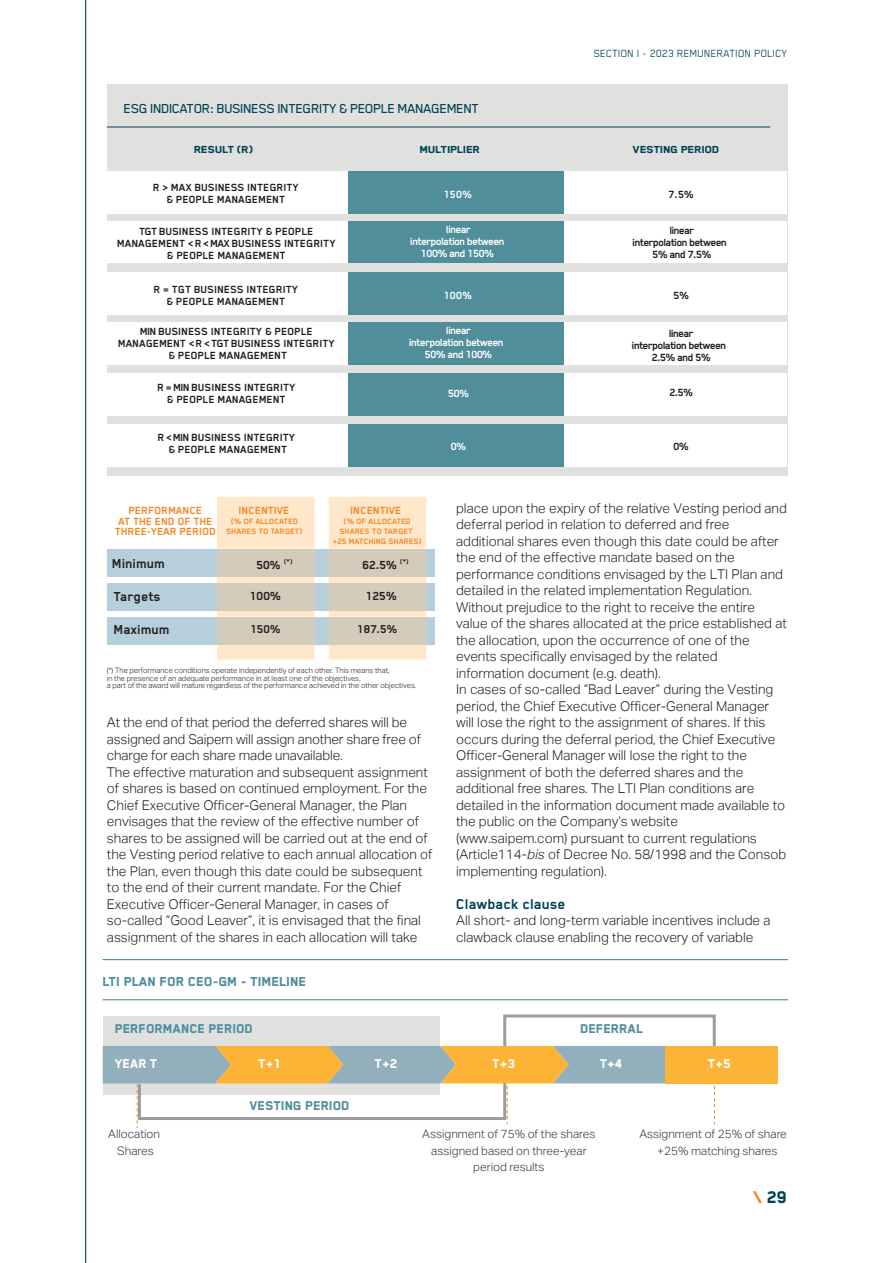
<style>
.page{position:relative;width:893px;height:1263px;background:#fff}
.page>*{position:absolute;margin:0;border:0;box-sizing:border-box;transform-origin:0 0}
.t1{font:800 19.5px "Blender Pro";color:#004356}
.t2{font:700 16.5px "Blender Pro";color:#004356}
.t3{font:500 15px "Blender Pro";letter-spacing:-.035em;color:#004356}
.t4{font:800 15px "Blender Pro";color:#508e9c}
.t5{font:700 15px/32.7px "Blender Pro";color:#231f20}
.t6{font:800 14.7px "Blender Pro";color:#508e9c}
.t7{font:800 14.7px "Blender Pro";color:#fff}
.t8{font:300 13.5px/16.5px "Aktiv Grotesk";color:#231f20}
.t9{font:700 13.5px "Blender Pro";letter-spacing:-.015em;color:#231f20}
.t10{font:700 13.05px "Blender Pro";letter-spacing:-.015em;color:#231f20}
.t11{font:700 12px/12px "Blender Pro";color:#231f20;text-align:center}
.t12{font:700 12px/12px "Blender Pro";letter-spacing:-.05em;color:#fff;text-align:center}
.t13{font:700 12px/12px "Blender Pro";letter-spacing:-.05em;color:#231f20;text-align:center}
.t14{font:700 12px/10.5px "Blender Pro";color:#f58520;text-align:center}
.t15{font:12px "Blender Pro";color:#004356}
.t16{font:300 11.7px/16.2px "Aktiv Grotesk";color:#323640;text-align:center}
.t17{font:800 11.7px "Blender Pro";letter-spacing:-.015em;color:#004356;scale:1.12 1}
.t18{font:700 9px/10.1px "Blender Pro";color:#f58520;text-align:center}
.t19{font:300 7.5px/7.5px "Aktiv Grotesk";color:#231f20}
.s1{font-style:italic}
.s2{color:#f58520}
</style>
<div class="page">
<div style="left:103px;top:1017px;width:336px;height:78px;background:#e0e1df"></div>
<svg style="left:136px;top:1014px;width:581px;height:105px"></svg>
<hr style="left:103px;top:959px;width:684px;height:1px;background:#508e9c">
<hr style="left:103px;top:999px;width:684px;height:1px;background:#508e9c">
<div style="left:665px;top:1046px;width:112px;height:37px;background:#fcb336"></div>
<svg style="left:714px;top:1086px;width:1px;height:38px"></svg>
<svg style="left:103px;top:1046px;width:562px;height:82px"></svg>
<hr style="left:85px;top:0;width:1px;height:1263px;background:#004356">
<div style="left:107px;top:84px;width:680px;height:392px;background:#e0e1df"></div>
<hr style="left:107px;top:127px;width:663px;height:1px;background:#004356">
<div style="left:563px;top:171px;width:224px;height:42px;background:#fff"></div>
<div style="left:348px;top:171px;width:216px;height:42px;background:#508e9c"></div>
<div style="left:107px;top:171px;width:241px;height:42px;background:#fff"></div>
<div style="left:563px;top:221px;width:224px;height:42px;background:#fff"></div>
<div style="left:348px;top:221px;width:216px;height:42px;background:#508e9c"></div>
<div style="left:107px;top:221px;width:241px;height:42px;background:#fff"></div>
<div style="left:563px;top:272px;width:224px;height:42px;background:#fff"></div>
<div style="left:348px;top:272px;width:216px;height:42px;background:#508e9c"></div>
<div style="left:107px;top:272px;width:241px;height:42px;background:#fff"></div>
<div style="left:563px;top:322px;width:224px;height:43px;background:#fff"></div>
<div style="left:348px;top:322px;width:216px;height:43px;background:#508e9c"></div>
<div style="left:107px;top:322px;width:241px;height:43px;background:#fff"></div>
<div style="left:563px;top:373px;width:224px;height:43px;background:#fff"></div>
<div style="left:348px;top:373px;width:216px;height:43px;background:#508e9c"></div>
<div style="left:107px;top:373px;width:241px;height:43px;background:#fff"></div>
<div style="left:563px;top:424px;width:224px;height:42px;background:#fff"></div>
<div style="left:348px;top:424px;width:216px;height:42px;background:#508e9c"></div>
<div style="left:107px;top:424px;width:241px;height:42px;background:#fff"></div>
<div style="left:107px;top:617px;width:327px;height:27px;background:#b7cfdd"></div>
<div style="left:107px;top:549px;width:327px;height:27px;background:#b7cfdd"></div>
<div style="left:107px;top:583px;width:327px;height:28px;background:#b7cfdd"></div>
<svg style="left:217px;top:611px;width:97px;height:48px;background:#fce6cb"></svg>
<div style="left:217px;top:617px;width:97px;height:27px;background:#d4ccbb"></div>
<div style="left:217px;top:497px;width:97px;height:86px;background:#fee7cb"></div>
<div style="left:217px;top:549px;width:97px;height:27px;background:#d4ccbb"></div>
<div style="left:217px;top:583px;width:97px;height:28px;background:#d4ccbb"></div>
<div style="left:329px;top:497px;width:97px;height:162px;background:#fee7cb"></div>
<div style="left:329px;top:617px;width:97px;height:27px;background:#d4ccbb"></div>
<div style="left:329px;top:549px;width:97px;height:27px;background:#d4ccbb"></div>
<div style="left:329px;top:583px;width:97px;height:28px;background:#d4ccbb"></div>
<p class="t15" style="left:594px;top:46px;width:195px">SECTION I - 2023 REMUNERATION POLICY</p>
<p class="t3" style="left:124px;top:100px;width:357px">ESG INDICATOR: BUSINESS INTEGRITY &amp; PEOPLE MANAGEMENT</p>
<p class="t17" style="left:194px;top:142px;width:55px">RESULT (R)</p>
<p class="t17" style="left:420px;top:142px;width:56px">MULTIPLIER</p>
<p class="t17" style="left:633px;top:142px;width:79px">VESTING PERIOD</p>
<p class="t11" style="left:153px;top:181px;width:148px">R ≥ MAX BUSINESS INTEGRITY &amp; PEOPLE MANAGEMENT</p>
<p class="t12" style="left:444px;top:188px;width:30px">150%</p>
<p class="t11" style="left:669px;top:188px;width:27px">7.5%</p>
<p class="t11" style="left:117px;top:225px;width:220px">TGT BUSINESS INTEGRITY &amp; PEOPLE<br>MANAGEMENT ≤ R ≤ MAX BUSINESS INTEGRITY &amp; PEOPLE MANAGEMENT</p>
<p class="t12" style="left:410px;top:223px;width:96px">linear<br>interpolation between<br>100% and 150%</p>
<p class="t13" style="left:633px;top:224px;width:96px">linear<br>interpolation between<br>5% and 7.5%</p>
<p class="t11" style="left:154px;top:282px;width:146px">R = TGT BUSINESS INTEGRITY &amp; PEOPLE MANAGEMENT</p>
<p class="t12" style="left:444px;top:289px;width:30px">100%</p>
<p class="t11" style="left:673px;top:289px;width:18px">5%</p>
<p class="t11" style="left:118px;top:325px;width:219px">MIN BUSINESS INTEGRITY &amp; PEOPLE<br>MANAGEMENT ≤ R ≤ TGT BUSINESS INTEGRITY &amp; PEOPLE MANAGEMENT</p>
<p class="t12" style="left:409px;top:324px;width:96px">linear<br>interpolation between<br>50% and 100%</p>
<p class="t13" style="left:632px;top:326px;width:96px">linear<br>interpolation between<br>2.5% and 5%</p>
<p class="t11" style="left:157px;top:380px;width:140px">R = MIN BUSINESS INTEGRITY &amp; PEOPLE MANAGEMENT</p>
<p class="t12" style="left:448px;top:387px;width:23px">50%</p>
<p class="t11" style="left:669px;top:386px;width:25px">2.5%</p>
<p class="t11" style="left:158px;top:431px;width:139px">R ≤ MIN BUSINESS INTEGRITY &amp; PEOPLE MANAGEMENT</p>
<p class="t12" style="left:451px;top:440px;width:17px">0%</p>
<p class="t11" style="left:674px;top:440px;width:17px">0%</p>
<p class="t14" style="left:115px;top:505px;width:103px">PERFORMANCE<br>AT THE END OF THE<br>THREE-YEAR PERIOD</p>
<p class="t5" style="left:112px;top:546px;width:54px">Minimum<br>Targets</p>
<p class="t14" style="left:239px;top:505px;width:52px">INCENTIVE</p>
<p class="t18" style="left:226px;top:516px;width:78px">(% OF ALLOCATED<br>SHARES TO TARGET)</p>
<p class="t9" style="left:256px;top:556px;width:38px">50% <sup>(*)</sup></p>
<p class="t9" style="left:250px;top:587px;width:33px">100%</p>
<p class="t14" style="left:351px;top:505px;width:52px">INCENTIVE</p>
<p class="t18" style="left:333px;top:516px;width:91px">(% OF ALLOCATED<br>SHARES TO TARGET<br>+25 MATCHING SHARES)</p>
<p class="t9" style="left:362px;top:556px;width:48px">62.5% <sup>(*)</sup></p>
<p class="t9" style="left:366px;top:587px;width:33px">125%</p>
<p class="t5" style="left:114px;top:613px;width:57px">Maximum</p>
<p class="t10" style="left:250px;top:621px;width:32px">150%</p>
<p class="t10" style="left:357px;top:621px;width:42px">187.5%</p>
<p class="t19" style="left:107px;top:667px;width:311px">(*) The performance conditions operate independently of each other. This means that,<br>in the presence of an adequate performance in at least one of the objectives,<br>a part of the award will mature regardless of the performance achieved in the other objectives.</p>
<p class="t8" style="left:107px;top:714px;width:327px">At the end of that period the deferred shares will be assigned and Saipem will assign another share free of charge for each share made unavailable.<br>The effective maturation and subsequent assignment of shares is based on continued employment. For the Chief Executive Officer-General Manager, the Plan envisages that the review of the effective number of shares to be assigned will be carried out at the end of the Vesting period relative to each annual allocation of the Plan, even though this date could be subsequent to the end of their current mandate. For the Chief Executive Officer-General Manager, in cases of so-called “Good Leaver”, it is envisaged that the final assignment of the shares in each allocation will take</p>
<p class="t4" style="left:103px;top:972px;width:205px">LTI PLAN FOR CEO-GM - TIMELINE</p>
<p class="t8" style="left:456px;top:499px;width:332px">place upon the expiry of the relative Vesting period and deferral period in relation to deferred and free additional shares even though this date could be after the end of the effective mandate based on the performance conditions envisaged by the LTI Plan and detailed in the related implementation Regulation.<br>Without prejudice to the right to receive the entire value of the shares allocated at the price established at the allocation, upon the occurrence of one of the events specifically envisaged by the related information document (e.g. death).<br>In cases of so-called “Bad Leaver” during the Vesting period, the Chief Executive Officer-General Manager will lose the right to the assignment of shares. If this occurs during the deferral period, the Chief Executive Officer-General Manager will lose the right to the assignment of both the deferred shares and the additional free shares. The LTI Plan conditions are detailed in the information document made available to the public on the Company’s website (www.saipem.com) pursuant to current regulations (Article114-<span class="s1">bis</span> of Decree No. 58/1998 and the Consob implementing regulation).</p>
<p class="t2" style="left:456px;top:894px;width:111px">Clawback clause</p>
<p class="t8" style="left:456px;top:912px;width:316px">All short- and long-term variable incentives include a clawback clause enabling the recovery of variable</p>
<p class="t6" style="left:115px;top:1019px;width:140px">PERFORMANCE PERIOD</p>
<p class="t6" style="left:580px;top:1019px;width:64px">DEFERRAL</p>
<p class="t7" style="left:115px;top:1055px;width:44px">YEAR T</p>
<p class="t7" style="left:259px;top:1055px;width:24px">T+1</p>
<p class="t7" style="left:375px;top:1055px;width:24px">T+2</p>
<p class="t7" style="left:493px;top:1055px;width:24px">T+3</p>
<p class="t7" style="left:600px;top:1055px;width:24px">T+4</p>
<p class="t7" style="left:708px;top:1055px;width:24px">T+5</p>
<p class="t6" style="left:250px;top:1096px;width:102px">VESTING PERIOD</p>
<p class="t16" style="left:108px;top:1127px;width:53px">Allocation<br>Shares</p>
<p class="t16" style="left:422px;top:1127px;width:175px">Assignment of 75% of the shares assigned based on three-year period results</p>
<p class="t16" style="left:657px;top:1127px;width:131px;text-align:left;text-indent:-18px">Assignment of 25% of share +25% matching shares</p>
<h1 class="t1" style="left:753px;top:1185px;width:36px"><span class="s2">\</span> 29</h1>
</div>
